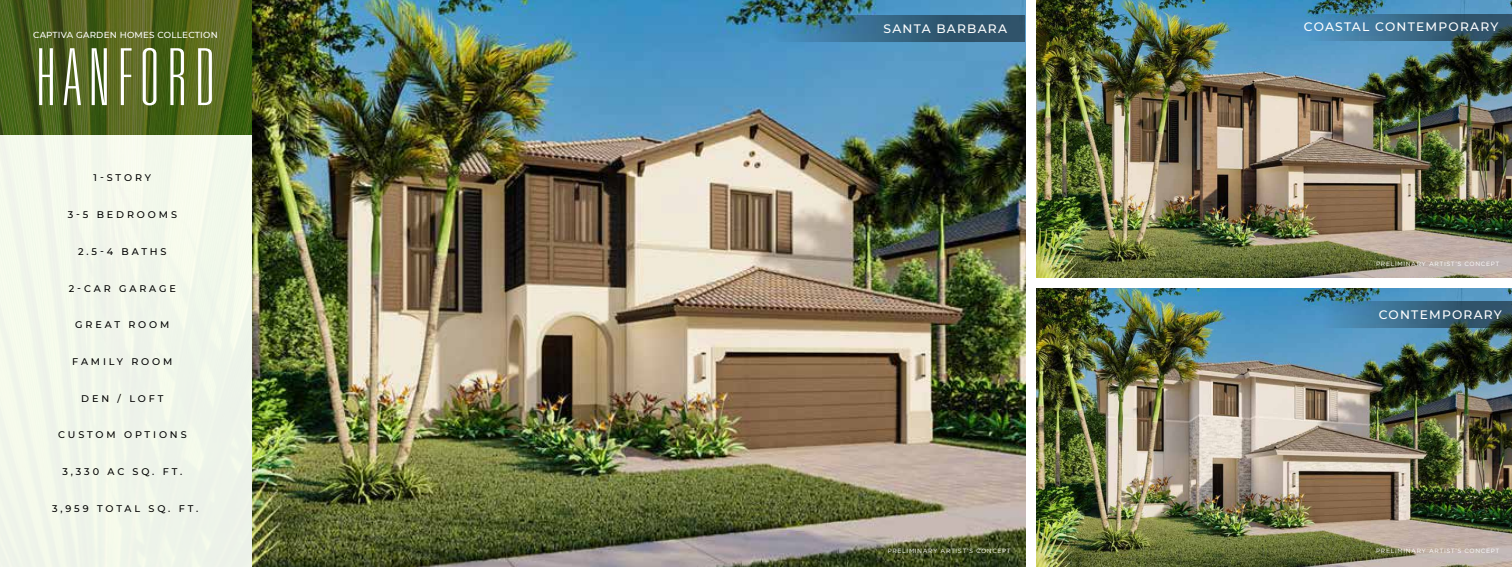
<style>
.page{position:relative;width:1512px;height:567px;background:#fff}
.page>*{position:absolute;margin:0;border:0;box-sizing:border-box;transform-origin:0 0}
.t1{font:100 ultra-condensed 78.75px "Univers LT Std";letter-spacing:.11em;color:#fff}
.t2{font:500 12.25px "Montserrat";letter-spacing:.1em;color:#fff}
.t3{font:500 9.62px "Montserrat";letter-spacing:.3em;color:#000}
.t4{font:500 8.75px "Montserrat";letter-spacing:.025em;color:#fff}
.t5{font:6.12px "Gotham";letter-spacing:.1em;color:#fff}
</style>
<div class="page">
<img style="left:1037px;top:289px;width:475px;height:278px">
<svg style="left:1188px;top:301px;width:324px;height:27px;background:#417a99"></svg>
<img style="left:1037px;top:0;width:475px;height:277px">
<img style="left:1163px;top:14px;width:349px;height:27px">
<div style="left:0;top:134px;width:252px;height:433px;background:#f1f7eb"></div>
<svg style="left:0;top:0;width:252px;height:134px;background:#4e631b"></svg>
<img style="left:252px;top:0;width:773px;height:567px">
<svg style="left:600px;top:15px;width:425px;height:26px;background:#39769b"></svg>
<p class="t4" style="left:33px;top:29px;width:186px">CAPTIVA GARDEN HOMES COLLECTION</p>
<h1 class="t1" style="left:37px;top:37px;width:179px">HANFORD</h1>
<p class="t3" style="left:94px;top:171px;width:59px">1-STORY</p>
<p class="t3" style="left:68px;top:208px;width:111px">3-5 BEDROOMS</p>
<p class="t3" style="left:78px;top:245px;width:90px">2.5-4 BATHS</p>
<p class="t3" style="left:69px;top:281px;width:108px">2-CAR GARAGE</p>
<p class="t3" style="left:75px;top:318px;width:96px">GREAT ROOM</p>
<p class="t3" style="left:72px;top:355px;width:102px">FAMILY ROOM</p>
<p class="t3" style="left:81px;top:392px;width:84px">DEN / LOFT</p>
<p class="t3" style="left:58px;top:428px;width:130px">CUSTOM OPTIONS</p>
<p class="t3" style="left:62px;top:465px;width:121px">3,330 AC SQ. FT.</p>
<p class="t3" style="left:52px;top:502px;width:148px">3,959 TOTAL SQ. FT.</p>
<p class="t2" style="left:884px;top:20px;width:125px">SANTA BARBARA</p>
<p class="t2" style="left:1304px;top:18px;width:196px">COASTAL CONTEMPORARY</p>
<p class="t5" style="left:1376px;top:260px;width:125px">PRELIMINARY ARTIST’S CONCEPT</p>
<p class="t2" style="left:1379px;top:306px;width:125px">CONTEMPORARY</p>
<p class="t5" style="left:888px;top:547px;width:125px">PRELIMINARY ARTIST’S CONCEPT</p>
<p class="t5" style="left:1376px;top:547px;width:125px">PRELIMINARY ARTIST’S CONCEPT</p>
</div>
